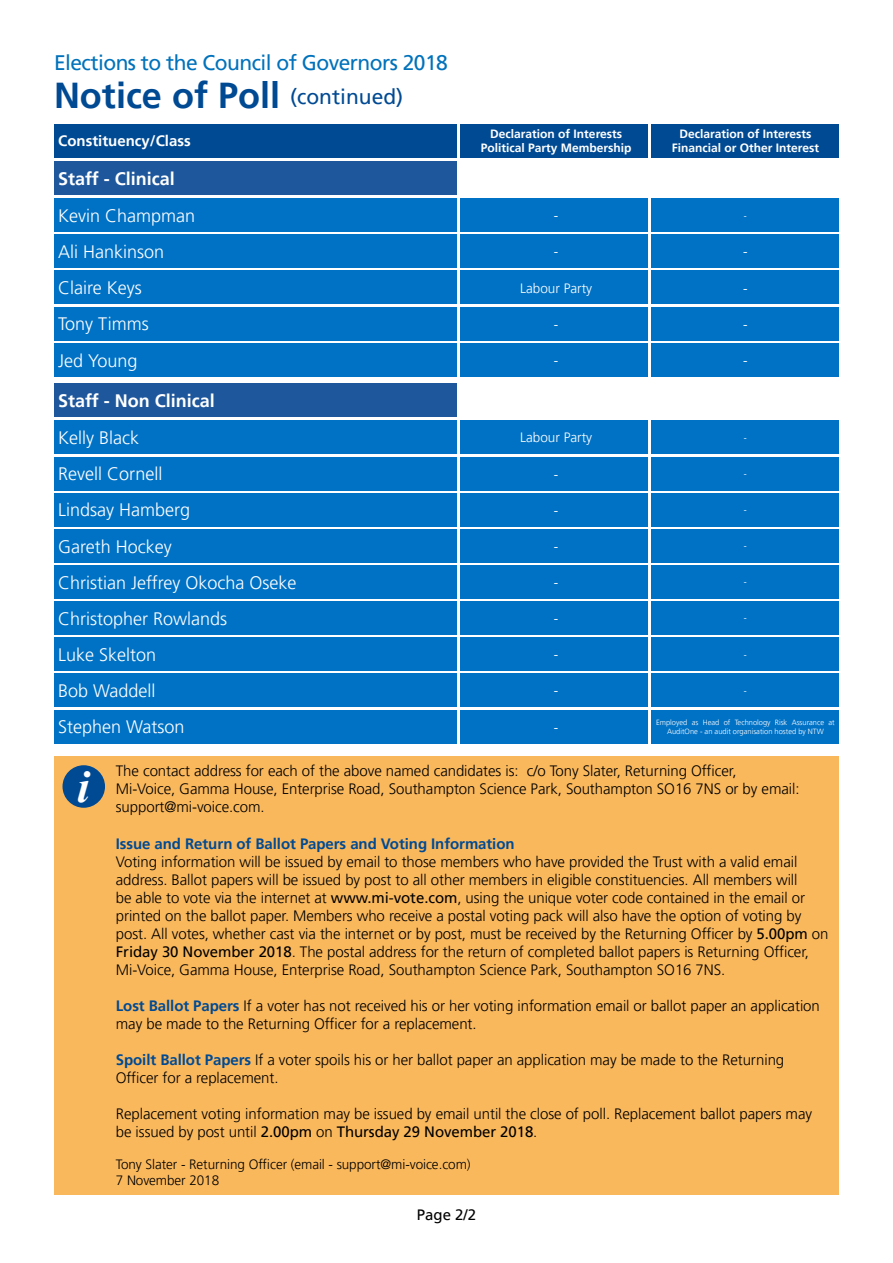
<style>
.page{position:relative;width:893px;height:1263px;background:#fff}
.page>*{position:absolute;margin:0;border:0;box-sizing:border-box;transform-origin:0 0}
.t1{font:italic 700 45px "Times New Roman";color:#fff}
.t2{font:700 36px "Frutiger LT Pro";color:#004a93}
.t3{font:21px "Frutiger LT Pro";letter-spacing:-.025em;color:#0072bb}
.t4{font:300 18px/36.2px "Frutiger LT Pro";color:#fff}
.t5{font:700 18px "Frutiger LT Pro";color:#fff}
.t6{font:300 15px/18px "Frutiger LT Pro";letter-spacing:-.005em;color:#000}
.t7{font:700 15px "Frutiger LT Pro";letter-spacing:-.005em;color:#004a93}
.t8{font:700 15px "Frutiger LT Pro";color:#fff}
.t9{font:15px "Frutiger LT Pro";color:#000}
.t10{font:300 13.5px/16.2px "Frutiger LT Pro";letter-spacing:-.005em;color:#000}
.t11{font:300 13.5px "Frutiger LT Pro";color:#fff}
.t12{font:700 12px/14.4px "Frutiger LT Pro";color:#fff;text-align:center}
.t13{font:300 9px "Frutiger LT Pro";color:#fff}
.t14{font:300 7.5px/9px "Frutiger LT Pro";color:#fff;text-align:center}
.s1{font-weight:400;font-size:21px}
.s2{font-weight:400}
.s3{font-weight:700;color:#004a93}
</style>
<div class="page">
<div style="left:54px;top:161px;width:403px;height:34px;background:#1f579d"></div>
<div style="left:54px;top:235px;width:403px;height:33px;background:#0072c6"></div>
<div style="left:54px;top:199px;width:403px;height:33px;background:#0072c6"></div>
<div style="left:54px;top:271px;width:403px;height:33px;background:#0072c6"></div>
<div style="left:54px;top:307px;width:403px;height:33px;background:#0072c6"></div>
<div style="left:54px;top:343px;width:403px;height:33px;background:#0072c6"></div>
<div style="left:652px;top:235px;width:187px;height:33px;background:#0072c6"></div>
<div style="left:652px;top:199px;width:187px;height:33px;background:#0072c6"></div>
<div style="left:652px;top:271px;width:187px;height:33px;background:#0072c6"></div>
<div style="left:652px;top:307px;width:187px;height:33px;background:#0072c6"></div>
<div style="left:652px;top:343px;width:187px;height:33px;background:#0072c6"></div>
<div style="left:460px;top:235px;width:188px;height:33px;background:#0072c6"></div>
<div style="left:460px;top:199px;width:188px;height:33px;background:#0072c6"></div>
<div style="left:460px;top:271px;width:188px;height:33px;background:#0072c6"></div>
<div style="left:460px;top:307px;width:188px;height:33px;background:#0072c6"></div>
<div style="left:460px;top:343px;width:188px;height:33px;background:#0072c6"></div>
<div style="left:54px;top:124px;width:403px;height:33px;background:#004a93"></div>
<div style="left:652px;top:124px;width:187px;height:33px;background:#004a93"></div>
<div style="left:460px;top:124px;width:188px;height:33px;background:#004a93"></div>
<div style="left:54px;top:384px;width:403px;height:33px;background:#1f579d"></div>
<div style="left:54px;top:421px;width:403px;height:33px;background:#0072c6"></div>
<div style="left:54px;top:457px;width:403px;height:33px;background:#0072c6"></div>
<div style="left:54px;top:493px;width:403px;height:33px;background:#0072c6"></div>
<div style="left:54px;top:529px;width:403px;height:33px;background:#0072c6"></div>
<div style="left:54px;top:565px;width:403px;height:33px;background:#0072c6"></div>
<div style="left:54px;top:601px;width:403px;height:34px;background:#0072c6"></div>
<div style="left:54px;top:638px;width:403px;height:33px;background:#0072c6"></div>
<div style="left:54px;top:674px;width:403px;height:33px;background:#0072c6"></div>
<div style="left:54px;top:710px;width:403px;height:33px;background:#0072c6"></div>
<div style="left:652px;top:421px;width:187px;height:33px;background:#0072c6"></div>
<div style="left:652px;top:457px;width:187px;height:33px;background:#0072c6"></div>
<div style="left:652px;top:493px;width:187px;height:33px;background:#0072c6"></div>
<div style="left:652px;top:529px;width:187px;height:33px;background:#0072c6"></div>
<div style="left:652px;top:565px;width:187px;height:33px;background:#0072c6"></div>
<div style="left:652px;top:601px;width:187px;height:34px;background:#0072c6"></div>
<div style="left:652px;top:638px;width:187px;height:33px;background:#0072c6"></div>
<div style="left:652px;top:674px;width:187px;height:33px;background:#0072c6"></div>
<div style="left:652px;top:710px;width:187px;height:33px;background:#0072c6"></div>
<div style="left:460px;top:421px;width:188px;height:33px;background:#0072c6"></div>
<div style="left:460px;top:457px;width:188px;height:33px;background:#0072c6"></div>
<div style="left:460px;top:493px;width:188px;height:33px;background:#0072c6"></div>
<div style="left:460px;top:529px;width:188px;height:33px;background:#0072c6"></div>
<div style="left:460px;top:565px;width:188px;height:33px;background:#0072c6"></div>
<div style="left:460px;top:601px;width:188px;height:34px;background:#0072c6"></div>
<div style="left:460px;top:638px;width:188px;height:33px;background:#0072c6"></div>
<div style="left:460px;top:674px;width:188px;height:33px;background:#0072c6"></div>
<div style="left:460px;top:710px;width:188px;height:33px;background:#0072c6"></div>
<div style="left:54px;top:757px;width:785px;height:438px;background:#fab85d"></div>
<div style="left:63px;top:765px;width:42px;height:43px;background:#004a93;border-radius:50%"></div>
<h3 class="t3" style="left:54px;top:50px;width:395px">Elections to the Council of Governors 2018</h3>
<h2 class="t2" style="left:54px;top:74px;width:351px">Notice of Poll <span class="s1">(continued)</span></h2>
<p class="t8" style="left:58px;top:132px;width:134px">Constituency/Class</p>
<p class="t12" style="left:672px;top:127px;width:149px">Declaration of Interests<br>Financial or Other Interest</p>
<p class="t12" style="left:481px;top:127px;width:152px">Declaration of Interests<br>Political Party Membership</p>
<p class="t5" style="left:58px;top:168px;width:118px">Staff - Clinical</p>
<p class="t4" style="left:58px;top:198px;width:139px">Kevin Champman</p>
<p class="t4" style="left:58px;top:234px;width:108px">Ali Hankinson</p>
<p class="t4" style="left:58px;top:270px;width:92px">Claire Keys<br>Tony Timms<br>Jed Young</p>
<p class="t11" style="left:554px;top:208px;width:6px">-</p>
<p class="t11" style="left:554px;top:244px;width:6px">-</p>
<p class="t11" style="left:520px;top:280px;width:73px">Labour Party</p>
<p class="t11" style="left:554px;top:316px;width:6px">-</p>
<p class="t11" style="left:554px;top:352px;width:6px">-</p>
<p class="t13" style="left:744px;top:210px;width:4px">-</p>
<p class="t11" style="left:743px;top:244px;width:6px">-</p>
<p class="t11" style="left:743px;top:280px;width:6px">-</p>
<p class="t11" style="left:743px;top:316px;width:6px">-</p>
<p class="t11" style="left:743px;top:352px;width:6px">-</p>
<p class="t5" style="left:58px;top:390px;width:158px">Staff - Non Clinical</p>
<p class="t4" style="left:58px;top:420px;width:240px">Kelly Black<br>Revell Cornell<br>Lindsay Hamberg<br>Gareth Hockey<br>Christian Jeffrey Okocha Oseke<br>Christopher Rowlands<br>Luke Skelton<br>Bob Waddell<br>Stephen Watson</p>
<p class="t13" style="left:744px;top:432px;width:4px">-</p>
<p class="t11" style="left:520px;top:430px;width:73px">Labour Party</p>
<p class="t11" style="left:554px;top:466px;width:6px">-</p>
<p class="t11" style="left:554px;top:502px;width:6px">-</p>
<p class="t11" style="left:554px;top:538px;width:6px">-</p>
<p class="t11" style="left:554px;top:574px;width:6px">-</p>
<p class="t11" style="left:554px;top:611px;width:6px">-</p>
<p class="t11" style="left:554px;top:647px;width:6px">-</p>
<p class="t11" style="left:554px;top:683px;width:6px">-</p>
<p class="t11" style="left:554px;top:719px;width:6px">-</p>
<p class="t13" style="left:744px;top:468px;width:4px">-</p>
<p class="t13" style="left:744px;top:505px;width:4px">-</p>
<p class="t13" style="left:744px;top:541px;width:4px">-</p>
<p class="t13" style="left:744px;top:577px;width:4px">-</p>
<p class="t13" style="left:744px;top:613px;width:4px">-</p>
<p class="t13" style="left:744px;top:649px;width:4px">-</p>
<p class="t13" style="left:744px;top:685px;width:4px">-</p>
<p class="t14" style="left:656px;top:718px;width:180px">Employed as Head of Technology Risk Assurance at<br>AuditOne - an audit organisation hosted by NTW</p>
<h1 class="t1" style="left:77px;top:755px;width:14px">i</h1>
<p class="t6" style="left:116px;top:762px;width:685px">The contact address for each of the above named candidates is: c/o Tony Slater, Returning Officer,<br>Mi-Voice, Gamma House, Enterprise Road, Southampton Science Park, Southampton SO16 7NS or by email: support@mi-voice.com.</p>
<p class="t7" style="left:116px;top:834px;width:400px">Issue and Return of Ballot Papers and Voting Information</p>
<p class="t6" style="left:116px;top:852px;width:714px">Voting information will be issued by email to those members who have provided the Trust with a valid email address. Ballot papers will be issued by post to all other members in eligible constituencies. All members will<br>be able to vote via the internet at <span class="s2">www.mi-vote.com</span>, using the unique voter code contained in the email or printed on the ballot paper. Members who receive a postal voting pack will also have the option of voting by post. All votes, whether cast via the internet or by post, must be received by the Returning Officer by <span class="s2">5.00pm</span> on <span class="s2">Friday 30 November 2018</span>. The postal address for the return of completed ballot papers is Returning Officer, Mi-Voice, Gamma House, Enterprise Road, Southampton Science Park, Southampton SO16 7NS.</p>
<p class="t6" style="left:116px;top:996px;width:705px"><span class="s3">Lost Ballot Papers</span> If a voter has not received his or her voting information email or ballot paper an application may be made to the Returning Officer for a replacement.</p>
<p class="t6" style="left:116px;top:1050px;width:670px"><span class="s3">Spoilt Ballot Papers</span> If a voter spoils his or her ballot paper an application may be made to the Returning<br>Officer for a replacement.</p>
<p class="t6" style="left:116px;top:1104px;width:698px">Replacement voting information may be issued by email until the close of poll. Replacement ballot papers may be issued by post until <span class="s2">2.00pm</span> on <span class="s2">Thursday 29 November 2018</span>.</p>
<p class="t10" style="left:116px;top:1156px;width:356px">Tony Slater - Returning Officer (email - support@mi-voice.com)<br>7 November 2018</p>
<p class="t9" style="left:417px;top:1206px;width:61px">Page 2/2</p>
</div>
